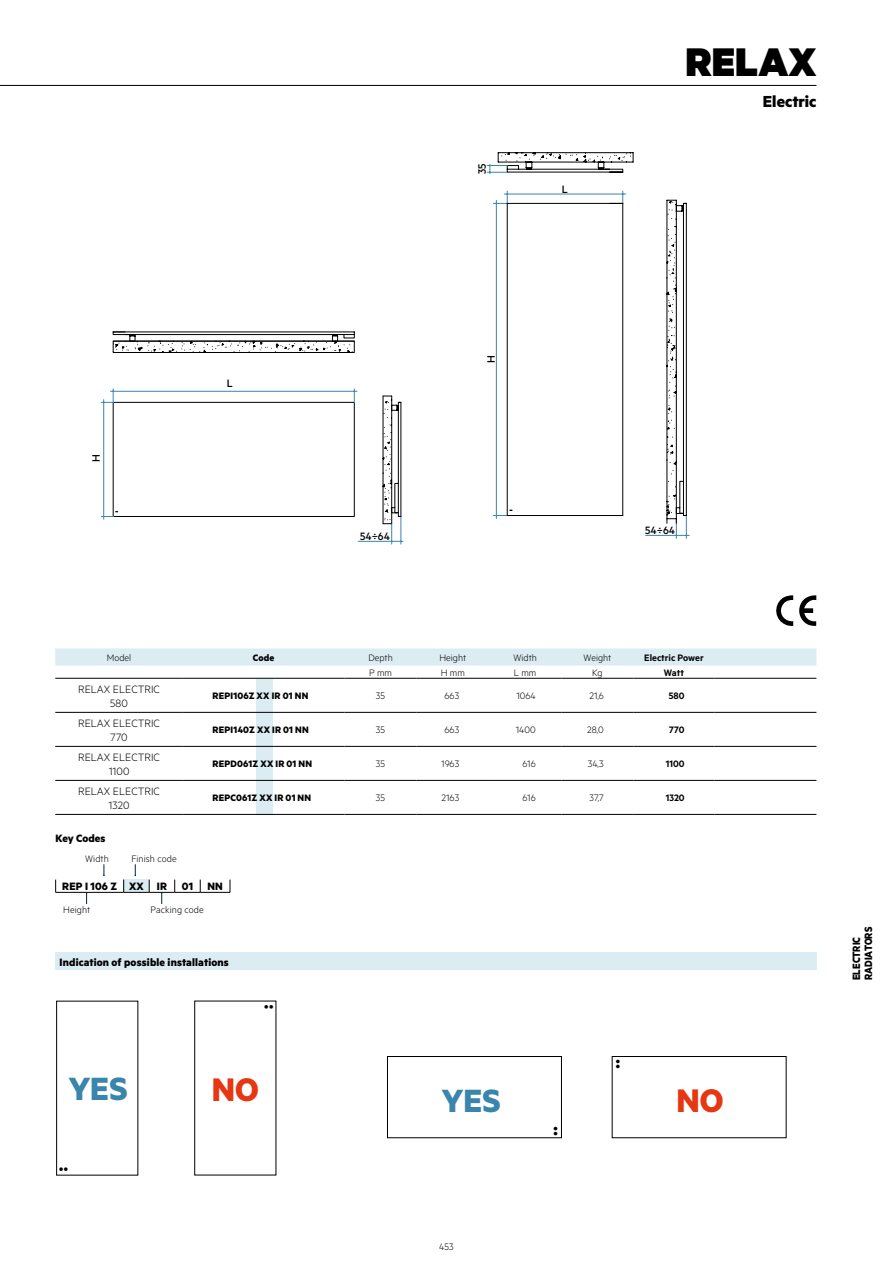
<style>
.page{position:relative;width:893px;height:1263px;background:#fff}
.page>*{position:absolute;margin:0;border:0;box-sizing:border-box;transform-origin:0 0}
.t1{font:900 45px "Metric";color:#000}
.t2{font:700 36.75px "Metric";color:#e63612}
.t3{font:700 36.15px "Metric";color:#3a85ac}
.t4{font:600 22.8px "Metric";color:#000}
.t5{font:700 18px "Metric";color:#000}
.t6{font:300 12px/14.4px "Metric";color:#000;text-align:center}
.t7{font:700 12px "Metric";letter-spacing:.01em;color:#000}
.t8{font:700 12px/12px "Metric";letter-spacing:.01em;color:#000;scale:.9 1}
.t9{font:500 12px "Metric";color:#000}
.t10{font:300 10.5px "Metric";color:#000}
.t11{font:700 10.5px "Metric";letter-spacing:.015em;color:#000}
.t12{font:600 10.5px "Metric";color:#000}
</style>
<div class="page">
<hr style="left:0;top:85px;width:816px;height:1px;background:#000">
<div style="left:256px;top:679px;width:17px;height:135px;background:#dcecf3"></div>
<hr style="left:55px;top:712px;width:128px;height:1px;background:#000">
<hr style="left:55px;top:746px;width:128px;height:1px;background:#000">
<hr style="left:55px;top:780px;width:128px;height:1px;background:#000">
<hr style="left:55px;top:814px;width:128px;height:1px;background:#000">
<hr style="left:714px;top:712px;width:102px;height:1px;background:#000">
<hr style="left:714px;top:746px;width:102px;height:1px;background:#000">
<hr style="left:714px;top:780px;width:102px;height:1px;background:#000">
<hr style="left:714px;top:814px;width:102px;height:1px;background:#000">
<hr style="left:183px;top:712px;width:161px;height:1px;background:#000">
<hr style="left:344px;top:712px;width:73px;height:1px;background:#000">
<hr style="left:417px;top:712px;width:72px;height:1px;background:#000">
<hr style="left:489px;top:712px;width:72px;height:1px;background:#000">
<hr style="left:561px;top:712px;width:73px;height:1px;background:#000">
<hr style="left:634px;top:712px;width:80px;height:1px;background:#000">
<hr style="left:183px;top:746px;width:161px;height:1px;background:#000">
<hr style="left:344px;top:746px;width:73px;height:1px;background:#000">
<hr style="left:417px;top:746px;width:72px;height:1px;background:#000">
<hr style="left:489px;top:746px;width:72px;height:1px;background:#000">
<hr style="left:561px;top:746px;width:73px;height:1px;background:#000">
<hr style="left:634px;top:746px;width:80px;height:1px;background:#000">
<hr style="left:183px;top:780px;width:161px;height:1px;background:#000">
<hr style="left:344px;top:780px;width:73px;height:1px;background:#000">
<hr style="left:417px;top:780px;width:72px;height:1px;background:#000">
<hr style="left:489px;top:780px;width:72px;height:1px;background:#000">
<hr style="left:561px;top:780px;width:73px;height:1px;background:#000">
<hr style="left:634px;top:780px;width:80px;height:1px;background:#000">
<hr style="left:183px;top:814px;width:161px;height:1px;background:#000">
<hr style="left:344px;top:814px;width:73px;height:1px;background:#000">
<hr style="left:417px;top:814px;width:72px;height:1px;background:#000">
<hr style="left:489px;top:814px;width:72px;height:1px;background:#000">
<hr style="left:561px;top:814px;width:73px;height:1px;background:#000">
<hr style="left:634px;top:814px;width:80px;height:1px;background:#000">
<div style="left:55px;top:648px;width:761px;height:17px;background:#dcecf3"></div>
<hr style="left:55px;top:678px;width:128px;height:1px;background:#000">
<hr style="left:183px;top:678px;width:161px;height:1px;background:#000">
<hr style="left:344px;top:678px;width:73px;height:1px;background:#000">
<hr style="left:417px;top:678px;width:72px;height:1px;background:#000">
<hr style="left:489px;top:678px;width:72px;height:1px;background:#000">
<hr style="left:561px;top:678px;width:73px;height:1px;background:#000">
<hr style="left:634px;top:678px;width:80px;height:1px;background:#000">
<hr style="left:714px;top:678px;width:102px;height:1px;background:#000">
<svg style="left:776px;top:595px;width:40px;height:31px"></svg>
<svg style="left:55px;top:879px;width:1px;height:13px"></svg>
<svg style="left:230px;top:879px;width:1px;height:13px"></svg>
<hr style="left:56px;top:892px;width:68px;height:1px;background:#000">
<hr style="left:200px;top:892px;width:30px;height:1px;background:#000">
<div style="left:55px;top:952px;width:761px;height:17px;background:#dcecf3"></div>
<div style="left:56px;top:1001px;width:82px;height:174px;border:1px solid #000"></div>
<div style="left:194px;top:1001px;width:82px;height:174px;border:1px solid #000"></div>
<div style="left:387px;top:1056px;width:175px;height:82px;border:1px solid #000"></div>
<div style="left:612px;top:1056px;width:174px;height:82px;border:1px solid #000"></div>
<svg style="left:103px;top:864px;width:2px;height:12px"></svg>
<svg style="left:123px;top:864px;width:78px;height:40px"></svg>
<svg style="left:86px;top:892px;width:1px;height:12px"></svg>
<hr style="left:496px;top:200px;width:1px;height:318px;background:#3a85ac">
<svg style="left:676px;top:524px;width:1px;height:14px"></svg>
<svg style="left:686px;top:524px;width:1px;height:14px"></svg>
<hr style="left:646px;top:535px;width:43px;height:1px;background:#3a85ac">
<svg style="left:493px;top:200px;width:5px;height:4px"></svg>
<svg style="left:498px;top:152px;width:189px;height:372px"></svg>
<svg style="left:487px;top:164px;width:20px;height:10px"></svg>
<hr style="left:358px;top:541px;width:45px;height:1px;background:#3a85ac">
<svg style="left:382px;top:395px;width:20px;height:149px"></svg>
<div style="left:113px;top:402px;width:242px;height:115px;border:1px solid #000"></div>
<svg style="left:112px;top:332px;width:243px;height:21px"></svg>
<svg style="left:354px;top:389px;width:1px;height:14px"></svg>
<hr style="left:110px;top:391px;width:247px;height:1px;background:#3a85ac">
<svg style="left:101px;top:511px;width:17px;height:6px"></svg>
<svg style="left:101px;top:389px;width:13px;height:14px"></svg>
<hr style="left:103px;top:400px;width:1px;height:119px;background:#3a85ac">
<div style="left:113px;top:341px;width:242px;height:12px;border:1px solid #000"></div>
<p class="t9" style="left:475px;top:174px;width:12px;rotate:-90deg">35</p>
<p class="t9" style="left:562px;top:182px;width:8px">L</p>
<h1 class="t1" style="left:685px;top:34px;width:133px">RELAX</h1>
<h3 class="t5" style="left:763px;top:90px;width:55px">Electric</h3>
<p class="t9" style="left:89px;top:462px;width:9px;rotate:-90deg">H</p>
<p class="t9" style="left:227px;top:377px;width:8px">L</p>
<p class="t9" style="left:360px;top:529px;width:31px">54÷64</p>
<p class="t9" style="left:484px;top:363px;width:9px;rotate:-90deg">H</p>
<p class="t9" style="left:645px;top:523px;width:31px">54÷64</p>
<p class="t10" style="left:107px;top:651px;width:26px">Model</p>
<p class="t11" style="left:253px;top:651px;width:23px">Code</p>
<p class="t10" style="left:368px;top:651px;width:26px">Depth</p>
<p class="t10" style="left:439px;top:651px;width:28px">Height</p>
<p class="t10" style="left:513px;top:651px;width:25px">Width</p>
<p class="t10" style="left:584px;top:651px;width:29px">Weight</p>
<p class="t12" style="left:644px;top:651px;width:61px">Electric Power</p>
<p class="t10" style="left:369px;top:666px;width:24px">P mm</p>
<p class="t10" style="left:441px;top:666px;width:26px">H mm</p>
<p class="t10" style="left:514px;top:666px;width:24px">L mm</p>
<p class="t10" style="left:592px;top:666px;width:12px">Kg</p>
<p class="t12" style="left:664px;top:666px;width:22px">Watt</p>
<p class="t6" style="left:78px;top:681px;width:83px">RELAX ELECTRIC<br>580</p>
<p class="t6" style="left:78px;top:715px;width:83px">RELAX ELECTRIC<br>770</p>
<p class="t6" style="left:78px;top:749px;width:83px">RELAX ELECTRIC<br>1100</p>
<p class="t6" style="left:78px;top:783px;width:83px">RELAX ELECTRIC<br>1320</p>
<p class="t7" style="left:56px;top:831px;width:52px">Key Codes</p>
<p class="t10" style="left:85px;top:852px;width:25px">Width</p>
<p class="t10" style="left:131px;top:852px;width:47px">Finish code</p>
<p class="t11" style="left:213px;top:689px;width:97px">REPI106Z XX IR 01 NN</p>
<p class="t10" style="left:376px;top:690px;width:11px">35</p>
<p class="t10" style="left:445px;top:690px;width:16px">663</p>
<p class="t10" style="left:516px;top:690px;width:21px">1064</p>
<p class="t10" style="left:589px;top:690px;width:16px">21,6</p>
<p class="t12" style="left:669px;top:690px;width:17px">580</p>
<p class="t11" style="left:213px;top:724px;width:98px">REPI140Z XX IR 01 NN</p>
<p class="t10" style="left:376px;top:724px;width:11px">35</p>
<p class="t10" style="left:445px;top:724px;width:16px">663</p>
<p class="t10" style="left:516px;top:724px;width:21px">1400</p>
<p class="t10" style="left:587px;top:724px;width:18px">28,0</p>
<p class="t12" style="left:669px;top:724px;width:17px">770</p>
<p class="t11" style="left:213px;top:758px;width:101px">REPD061Z XX IR 01 NN</p>
<p class="t10" style="left:376px;top:758px;width:11px">35</p>
<p class="t10" style="left:441px;top:758px;width:20px">1963</p>
<p class="t10" style="left:522px;top:758px;width:15px">616</p>
<p class="t10" style="left:588px;top:758px;width:18px">34,3</p>
<p class="t12" style="left:666px;top:758px;width:20px">1100</p>
<p class="t11" style="left:213px;top:792px;width:100px">REPC061Z XX IR 01 NN</p>
<p class="t10" style="left:376px;top:792px;width:11px">35</p>
<p class="t10" style="left:442px;top:792px;width:19px">2163</p>
<p class="t10" style="left:522px;top:792px;width:15px">616</p>
<p class="t10" style="left:589px;top:792px;width:16px">37,7</p>
<p class="t12" style="left:666px;top:792px;width:20px">1320</p>
<p class="t7" style="left:62px;top:879px;width:162px">REP I 106 Z XX IR 01 NN</p>
<p class="t10" style="left:63px;top:904px;width:29px">Height</p>
<p class="t10" style="left:150px;top:904px;width:55px">Packing code</p>
<p class="t7" style="left:60px;top:954px;width:171px">Indication of possible installations</p>
<h3 class="t4" style="left:274px;top:1021px;width:11px;rotate:-180deg">··</h3>
<h3 class="t4" style="left:632px;top:1058px;width:11px;rotate:90deg">··</h3>
<h3 class="t3" style="left:68px;top:1067px;width:61px">YES</h3>
<h2 class="t2" style="left:212px;top:1067px;width:49px">NO</h2>
<h3 class="t3" style="left:442px;top:1078px;width:61px">YES</h3>
<h2 class="t2" style="left:676px;top:1078px;width:49px">NO</h2>
<h3 class="t4" style="left:59px;top:1155px;width:11px">··</h3>
<p class="t10" style="left:439px;top:1240px;width:16px">453</p>
<h3 class="t4" style="left:542px;top:1135px;width:11px;rotate:-90deg">··</h3>
<p class="t8" style="left:850px;top:980px;width:61px;rotate:-90deg">ELECTRIC<br>RADIATORS</p>
</div>
